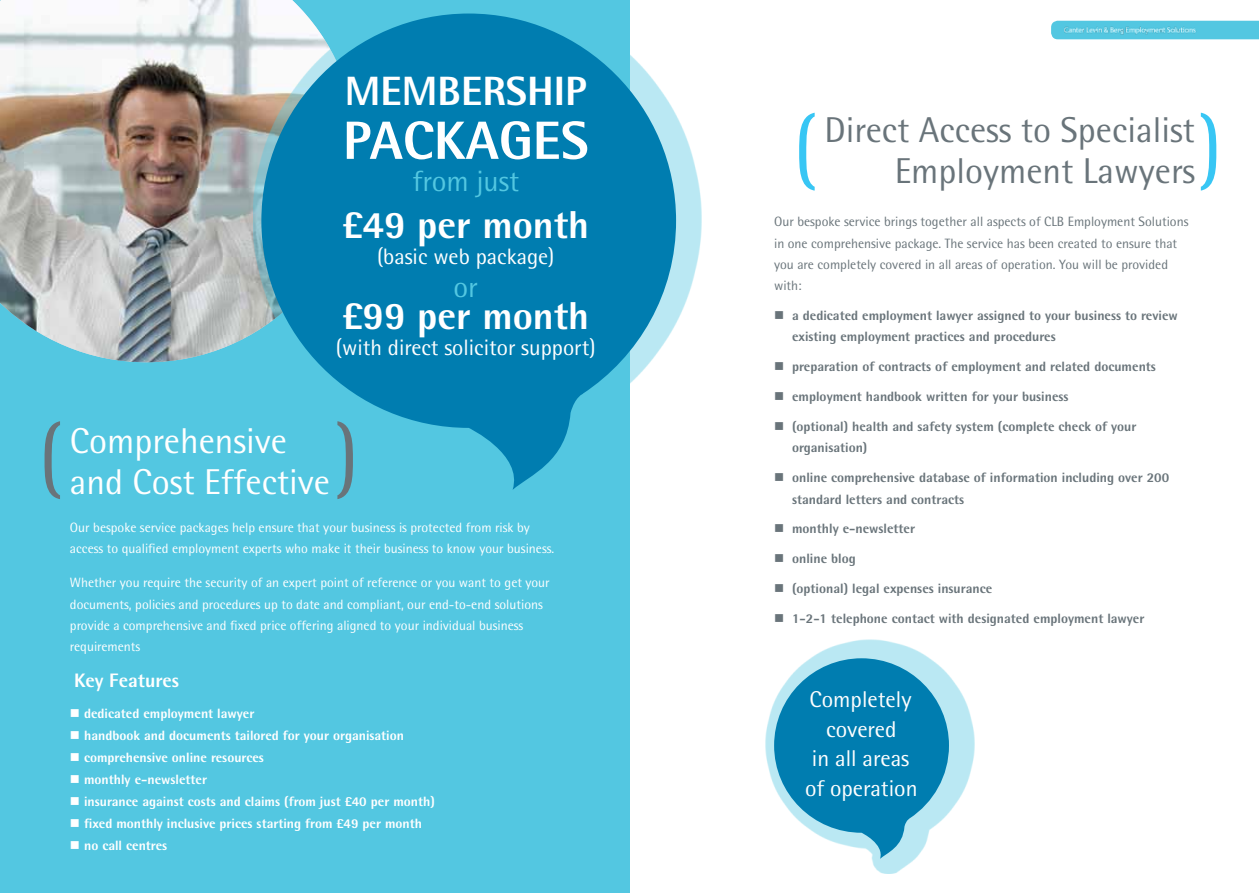
<style>
.page{position:relative;width:1259px;height:893px;background:#fff}
.page>*{position:absolute;margin:0;border:0;box-sizing:border-box;transform-origin:0 0}
.t1{font:800 53.85px "Agfa Rotis Semisans";color:#fff}
.t2{font:800 40.95px "Agfa Rotis Semisans";color:#fff}
.t3{font:800 39px "Agfa Rotis Semisans";color:#fff}
.t4{font:35.85px/41.1px "Agfa Rotis Semisans";color:#69747a;text-align:right}
.t5{font:35.85px/41.1px "Agfa Rotis Semisans";color:#fff}
.t6{font:29.4px "Agfa Rotis Semisans";color:#53c7e1}
.t7{font:22.8px/29.8px "Agfa Rotis Semisans";color:#fff;text-align:center}
.t8{font:22.35px "Agfa Rotis Semisans";color:#fff}
.t9{font:800 19.5px "Agfa Rotis Semisans";color:#fff}
.t10{font:800 13.5px/21.3px "Agfa Rotis Semisans";color:#69747a}
.t11{font:13.5px/21.3px "Agfa Rotis Semisans";color:#fff}
.t12{font:800 13.5px "Agfa Rotis Semisans";color:#fff}
.t13{font:13.5px/21.3px "Agfa Rotis Semisans";color:#69747a}
</style>
<div class="page">
<div style="left:0;top:0;width:629px;height:893px;background:#53c7e1"></div>
<img style="left:0;top:0;width:253px;height:362px">
<div style="left:253px;top:0;width:448px;height:505px;background:#53c7e1;opacity:.4"></div>
<svg style="left:261px;top:14px;width:415px;height:476px;fill:#007db0"></svg>
<svg style="left:45px;top:421px;width:15px;height:78px"></svg>
<svg style="left:337px;top:421px;width:16px;height:78px"></svg>
<img style="left:1051px;top:21px;width:208px;height:18px">
<div style="left:765px;top:639px;width:209px;height:235px;background:#53c7e1;opacity:.4"></div>
<svg style="left:774px;top:658px;width:175px;height:201px"></svg>
<svg style="left:799px;top:113px;width:15px;height:78px"></svg>
<svg style="left:1200px;top:113px;width:16px;height:78px"></svg>
<h2 class="t2" style="left:345px;top:65px;width:139px">Membersh</h2>
<h2 class="t2" style="left:554px;top:65px;width:31px">ip</h2>
<h1 class="t1" style="left:343px;top:106px;width:60px">Packages</h1>
<h3 class="t6" style="left:412px;top:164px;width:108px">from just</h3>
<h3 class="t3" style="left:342px;top:200px;width:248px">£49 per month</h3>
<h3 class="t8" style="left:377px;top:243px;width:179px">(basic web package)</h3>
<h3 class="t6" style="left:453px;top:269px;width:26px">or</h3>
<h3 class="t3" style="left:342px;top:291px;width:248px">£99 per month</h3>
<h3 class="t8" style="left:336px;top:334px;width:261px">(with direct solicitor support)</h3>
<h3 class="t5" style="left:70px;top:420px;width:262px">Comprehensive and Cost Effective</h3>
<p class="t11" style="left:70px;top:517px;width:486px">Our bespoke service packages help ensure that your business is protected from risk by access to qualified employment experts who make it their business to know your business.</p>
<p class="t11" style="left:70px;top:572px;width:481px">Whether you require the security of an expert point of reference or you want to get your documents, policies and procedures up to date and compliant, our end-to-end solutions provide a comprehensive and fixed price offering aligned to your individual business requirements</p>
<h3 class="t9" style="left:74px;top:668px;width:106px">Key Features</h3>
<p class="t12" style="left:70px;top:704px;width:186px">■ dedicated employment lawyer</p>
<p class="t12" style="left:70px;top:726px;width:336px">■ handbook and documents tailored for your organisation</p>
<p class="t12" style="left:70px;top:749px;width:195px">■ comprehensive online resources</p>
<p class="t12" style="left:70px;top:771px;width:139px">■ monthly e-newsletter</p>
<p class="t12" style="left:70px;top:793px;width:366px">■ insurance against costs and claims (from just £40 per month)</p>
<p class="t12" style="left:70px;top:815px;width:354px">■ fixed monthly inclusive prices starting from £49 per month</p>
<p class="t12" style="left:70px;top:837px;width:99px">■ no call centres</p>
<h3 class="t4" style="left:824px;top:109px;width:372px">Direct Access to Specialist<br>Employment Lawyers</h3>
<p class="t13" style="left:774px;top:211px;width:416px">Our bespoke service brings together all aspects of CLB Employment Solutions in one comprehensive package. The service has been created to ensure that you are completely covered in all areas of operation. You will be provided with:</p>
<p class="t10" style="left:792px;top:305px;width:387px;text-indent:-18px">■ a dedicated employment lawyer assigned to your business to review existing employment practices and procedures</p>
<p class="t10" style="left:774px;top:356px;width:383px">■ preparation of contracts of employment and related documents</p>
<p class="t10" style="left:774px;top:386px;width:296px">■ employment handbook written for your business</p>
<p class="t10" style="left:792px;top:415px;width:346px;text-indent:-18px">■ (optional) health and safety system (complete check of your organisation)</p>
<p class="t10" style="left:792px;top:467px;width:379px;text-indent:-18px">■ online comprehensive database of information including over 200 standard letters and contracts</p>
<p class="t10" style="left:774px;top:518px;width:142px">■ monthly e-newsletter</p>
<p class="t10" style="left:774px;top:548px;width:83px">■ online blog</p>
<p class="t10" style="left:774px;top:578px;width:220px">■ (optional) legal expenses insurance</p>
<p class="t10" style="left:774px;top:607px;width:372px">■ 1-2-1 telephone contact with designated employment lawyer</p>
<h3 class="t7" style="left:805px;top:684px;width:114px">Completely covered<br>in all areas of operation</h3>
</div>
